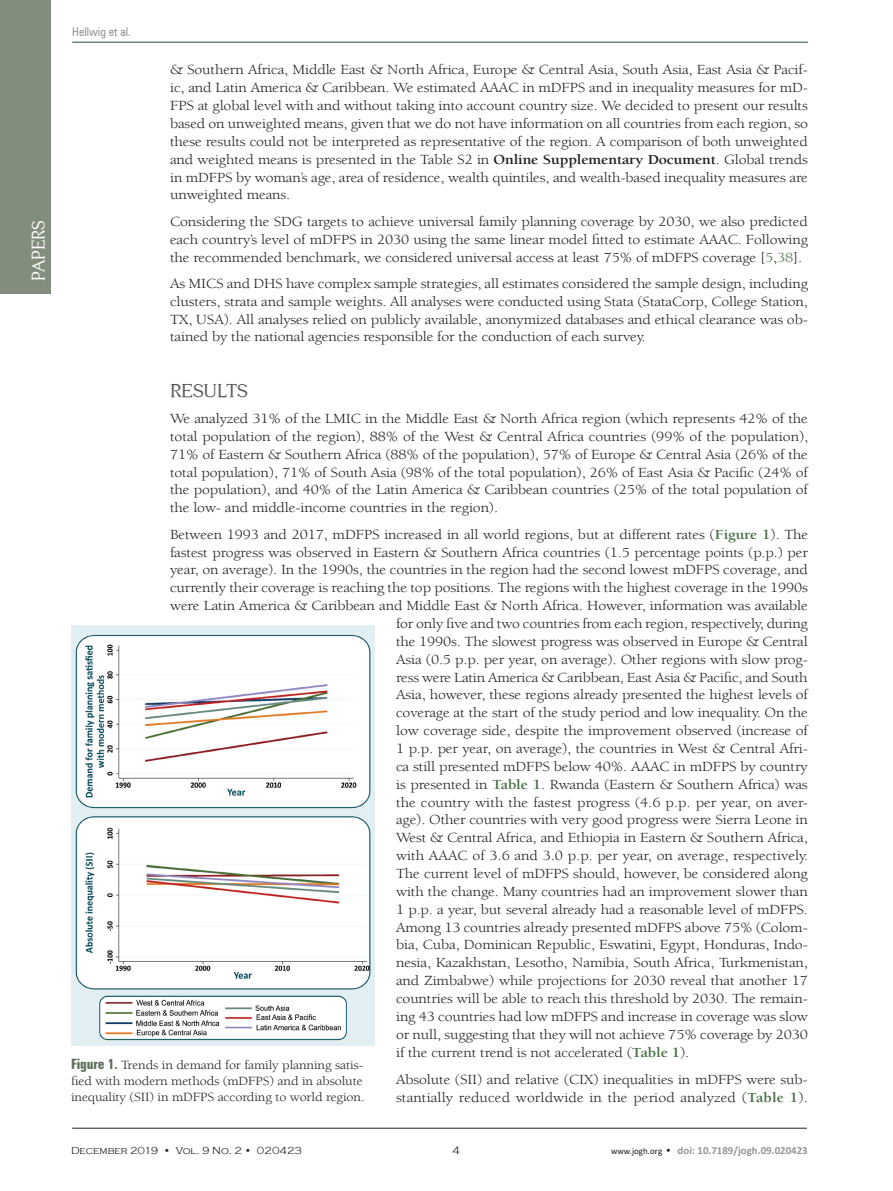
<style>
.page{position:relative;width:893px;height:1191px;background:#fff}
.page>*{position:absolute;margin:0;border:0;box-sizing:border-box;transform-origin:0 0}
.t1{font:18.6px "Centabel";letter-spacing:-.01em;color:#57585a;scale:1.11 1}
.t2{font:18px "Centabel";color:#fff}
.t3{font:14.25px/17.9px "Berkeley Std";letter-spacing:-.01em;color:#231f20;text-align:justify;scale:1.11 1}
.t4{font:12.9px/15.8px "Berkeley Std";letter-spacing:-.01em;color:#231f20;scale:1.11 1}
.t5{font:condensed 12px "Zurich BT";color:#939598}
.t6{font:700 10.95px "Calibri";color:#939598}
.t7{font:300 10.95px "Copperplate Gothic";color:#231f20}
.t8{font:300 10.5px "Copperplate Gothic";color:#231f20}
.s1{font-weight:700}
.s2{color:#477045}
.s3{font-weight:700;color:#477045}
.s4{font-family:"Zurich BT";font-weight:700;font-stretch:extra-condensed;font-size:14.25px;color:#5f6f5b}
.s5{font-weight:400;font-size:9px;color:#231f20}
.s6{font-family:"Copperplate Gothic";font-weight:300;color:#231f20}
</style>
<div class="page">
<hr style="left:72px;top:1128px;width:735px;height:1px;background:#231f20">
<hr style="left:72px;top:42px;width:736px;height:1px;background:#244d32">
<div style="left:0;top:0;width:51px;height:293px;background:#838d7c"></div>
<img style="left:71px;top:625px;width:304px;height:420px">
<p class="t2" style="left:28px;top:281px;width:63px;rotate:-90deg">PAPERS</p>
<p class="t5" style="left:72px;top:25px;width:60px">Hellwig et al.</p>
<p class="t3" style="left:170px;top:61px;width:576px">&amp; Southern Africa, Middle East &amp; North Africa, Europe &amp; Central Asia, South Asia, East Asia &amp; Pacif&shy;ic, and Latin America &amp; Caribbean. We estimated AAAC in mDFPS and in inequality measures for mD-FPS at global level with and without taking into account country size. We decided to present our results based on unweighted means, given that we do not have information on all countries from each region, so these results could not be interpreted as representative of the region. A comparison of both unweighted and weighted means is presented in the Table S2 in <span class="s1">Online Supplementary Document</span>. Global trends in mDFPS by woman’s age, area of residence, wealth quintiles, and wealth-based inequality measures are unweighted means.</p>
<p class="t3" style="left:170px;top:213px;width:576px">Considering the SDG targets to achieve universal family planning coverage by 2030, we also predicted each country’s level of mDFPS in 2030 using the same linear model fitted to estimate AAAC. Following the recommended benchmark, we considered universal access at least 75% of mDFPS coverage [<span class="s2">5</span>,<span class="s2">38</span>].</p>
<p class="t3" style="left:170px;top:275px;width:576px">As MICS and DHS have complex sample strategies, all estimates considered the sample design, including clusters, strata and sample weights. All analyses were conducted using Stata (StataCorp, College Station, TX, USA). All analyses relied on publicly available, anonymized databases and ethical clearance was ob&shy;tained by the national agencies responsible for the conduction of each survey.</p>
<h1 class="t1" style="left:170px;top:379px;width:72px">RESULTS</h1>
<p class="t3" style="left:170px;top:410px;width:576px">We analyzed 31% of the LMIC in the Middle East &amp; North Africa region (which represents 42% of the total population of the region), 88% of the West &amp; Central Africa countries (99% of the population), 71% of Eastern &amp; Southern Africa (88% of the population), 57% of Europe &amp; Central Asia (26% of the total population), 71% of South Asia (98% of the total population), 26% of East Asia &amp; Pacific (24% of the population), and 40% of the Latin America &amp; Caribbean countries (25% of the total population of the low- and middle-income countries in the region).</p>
<p class="t3" style="left:170px;top:525px;width:576px">Between 1993 and 2017, mDFPS increased in all world regions, but at different rates (<span class="s3">Figure 1</span>). The</p>
<p class="t3" style="left:170px;top:543px;width:576px">fastest progress was observed in Eastern &amp; Southern Africa countries (1.5 percentage points (p.p.) per</p>
<p class="t3" style="left:170px;top:561px;width:576px">year, on average). In the 1990s, the countries in the region had the second lowest mDFPS coverage, and</p>
<p class="t3" style="left:170px;top:579px;width:576px">currently their coverage is reaching the top positions. The regions with the highest coverage in the 1990s</p>
<p class="t3" style="left:170px;top:597px;width:576px">were Latin America &amp; Caribbean and Middle East &amp; North Africa. However, information was available</p>
<p class="t3" style="left:396px;top:615px;width:372px">for only five and two countries from each region, respectively, during</p>
<p class="t3" style="left:396px;top:632px;width:373px">the 1990s. The slowest progress was observed in Europe &amp; Central</p>
<p class="t3" style="left:396px;top:650px;width:373px">Asia (0.5 p.p. per year, on average). Other regions with slow prog-</p>
<p class="t3" style="left:396px;top:668px;width:372px">ress were Latin America &amp; Caribbean, East Asia &amp; Pacific, and South</p>
<p class="t3" style="left:396px;top:686px;width:373px">Asia, however, these regions already presented the highest levels of</p>
<p class="t3" style="left:396px;top:704px;width:373px">coverage at the start of the study period and low inequality. On the</p>
<p class="t3" style="left:396px;top:722px;width:373px">low coverage side, despite the improvement observed (increase of</p>
<p class="t3" style="left:396px;top:740px;width:373px">1 p.p. per year, on average), the countries in West &amp; Central Afri-</p>
<p class="t3" style="left:396px;top:757px;width:373px">ca still presented mDFPS below 40%. AAAC in mDFPS by country</p>
<p class="t3" style="left:396px;top:775px;width:372px">is presented in <span class="s3">Table 1</span>. Rwanda (Eastern &amp; Southern Africa) was</p>
<p class="t3" style="left:396px;top:793px;width:373px">the country with the fastest progress (4.6 p.p. per year, on aver-</p>
<p class="t3" style="left:396px;top:811px;width:373px">age). Other countries with very good progress were Sierra Leone in</p>
<p class="t3" style="left:396px;top:829px;width:373px">West &amp; Central Africa, and Ethiopia in Eastern &amp; Southern Africa,</p>
<p class="t3" style="left:396px;top:847px;width:373px">with AAAC of 3.6 and 3.0 p.p. per year, on average, respectively.</p>
<p class="t3" style="left:396px;top:865px;width:373px">The current level of mDFPS should, however, be considered along</p>
<p class="t3" style="left:396px;top:882px;width:373px">with the change. Many countries had an improvement slower than</p>
<p class="t3" style="left:396px;top:900px;width:373px">1 p.p. a year, but several already had a reasonable level of mDFPS.</p>
<p class="t3" style="left:396px;top:918px;width:373px">Among 13 countries already presented mDFPS above 75% (Colom-</p>
<p class="t3" style="left:396px;top:936px;width:373px">bia, Cuba, Dominican Republic, Eswatini, Egypt, Honduras, Indo-</p>
<p class="t3" style="left:396px;top:954px;width:373px">nesia, Kazakhstan, Lesotho, Namibia, South Africa, Turkmenistan,</p>
<p class="t3" style="left:396px;top:972px;width:373px">and Zimbabwe) while projections for 2030 reveal that another 17</p>
<p class="t3" style="left:396px;top:990px;width:373px">countries will be able to reach this threshold by 2030. The remain-</p>
<p class="t3" style="left:396px;top:1007px;width:373px">ing 43 countries had low mDFPS and increase in coverage was slow</p>
<p class="t3" style="left:396px;top:1025px;width:373px">or null, suggesting that they will not achieve 75% coverage by 2030</p>
<p class="t3" style="left:396px;top:1043px;width:266px">if the current trend is not accelerated (<span class="s3">Table 1</span>).</p>
<p class="t3" style="left:396px;top:1070px;width:372px">Absolute (SII) and relative (CIX) inequalities in mDFPS were sub&shy;stantially reduced worldwide in the period analyzed (<span class="s3">Table 1</span>).</p>
<p class="t4" style="left:71px;top:1057px;width:266px"><span class="s4">Figure 1.</span> Trends in demand for family planning satis&shy;fied with modern methods (mDFPS) and in absolute inequality (SII) in mDFPS according to world region.</p>
<p class="t8" style="left:71px;top:1144px;width:233px">December 2019 • Vol. 9 No. 2 • 020423</p>
<p class="t7" style="left:452px;top:1144px;width:9px">4</p>
<p class="t6" style="left:611px;top:1142px;width:198px"><span class="s5">www.jogh.org</span> <span class="s6">•</span> doi: 10.7189/jogh.09.020423</p>
</div>
